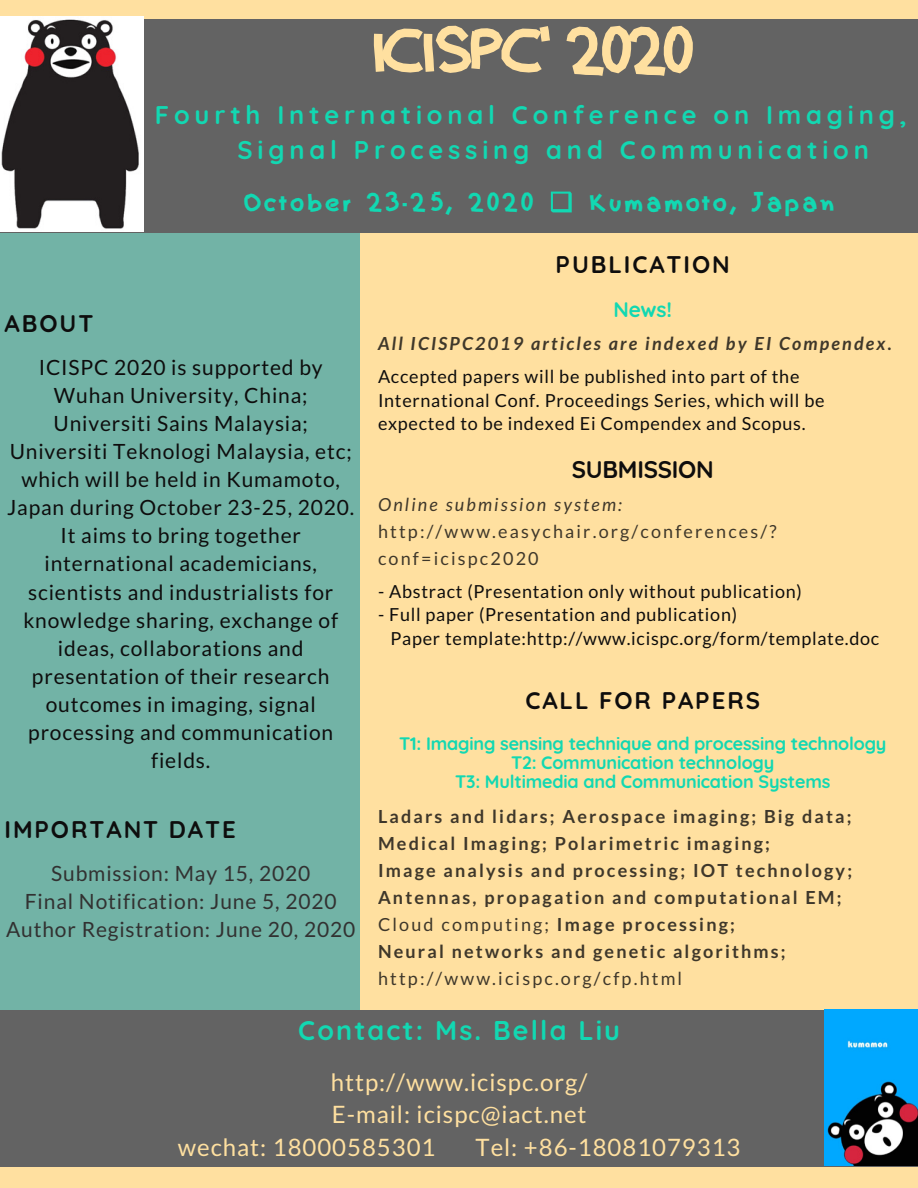
<style>
.page{position:relative;width:918px;height:1188px;background:#636363}
.page>*{position:absolute;margin:0;border:0;box-sizing:border-box;transform-origin:0 0}
.t1{font:64.5px "Aka Acid GR Collage";color:#ffe0a0}
.t2{font:700 27px "Quicksand";letter-spacing:.08em;color:#12d8b2}
.t3{font:700 25.5px/34.8px "Quicksand";letter-spacing:.19em;color:#12d8b2}
.t4{font:25.5px "Aka Acid GR Collage";letter-spacing:.19em;color:#12d8b2}
.t5{font:24px "Lato";letter-spacing:.04em;color:#ffe0a0}
.t6{font:700 24px "Quicksand";letter-spacing:.08em;color:#0e0d0d}
.t7{font:700 24px "Quicksand";letter-spacing:-.01em;color:#0e0d0d}
.t8{font:21px/28.2px "Lato";letter-spacing:.04em;color:#0e0d0d;text-align:center}
.t9{font:21px/28.2px "Lato";letter-spacing:.04em;color:#323131;text-align:center}
.t10{font:700 21px "Quicksand";color:#12d8b2}
.t11{font:18px/23.7px "Lato";letter-spacing:.04em;color:#0e0d0d}
.t12{font:700 18px/27px "Lato";letter-spacing:.12em;color:#0e0d0d}
.t13{font:700 18px/19.2px "Quicksand";letter-spacing:-.01em;color:#12d8b2;text-align:center}
.t14{font:18px/27px "Lato";letter-spacing:.12em;color:#0e0d0d}
.t15{font:italic 700 18px "Lato";letter-spacing:.12em;color:#0e0d0d}
.t16{font:italic 18px "Lato";letter-spacing:.12em;color:#0e0d0d}
.s1{font-family:"DejaVu Sans";color:rgb(0 0 0/0)}
.s2{font-weight:400}
</style>
<div class="page">
<div style="left:0;top:233px;width:918px;height:776px;background:#ffe0a0"></div>
<div style="left:0;top:233px;width:360px;height:776px;background:#72b3a6"></div>
<div style="left:0;top:0;width:918px;height:19px;background:#ffe0a0"></div>
<div style="left:0;top:1167px;width:918px;height:21px;background:#ffe0a0"></div>
<img style="left:0;top:17px;width:144px;height:215px">
<img style="left:825px;top:1009px;width:93px;height:156px">
<svg style="left:551px;top:192px;width:21px;height:20px"></svg>
<h1 class="t1" style="left:371px;top:17px;width:321px">ICISPC' 2020</h1>
<p class="t3" style="left:238px;top:97px;width:671px;text-indent:-83px">Fourth International Conference on Imaging,<br>Signal Processing and Communication</p>
<p class="t4" style="left:243px;top:189px;width:591px">October 23-25, 2020 <span class="s1">❑</span> Kumamoto, Japan</p>
<p class="t6" style="left:4px;top:308px;width:90px">ABOUT</p>
<p class="t8" style="left:7px;top:352px;width:349px">ICISPC 2020 is supported by<br>Wuhan University, China;<br>Universiti Sains Malaysia;<br>Universiti Teknologi Malaysia, etc; which will be held in Kumamoto,<br>Japan during October 23-25, 2020.<br>It aims to bring together international academicians, scientists and industrialists for knowledge sharing, exchange of ideas, collaborations and presentation of their research outcomes in imaging, signal processing and communication fields.</p>
<p class="t6" style="left:4px;top:814px;width:233px">IMPORTANT DATE</p>
<p class="t9" style="left:6px;top:859px;width:351px">Submission: May 15, 2020<br>Final Notification: June 5, 2020<br>Author Registration: June 20, 2020</p>
<p class="t6" style="left:556px;top:249px;width:176px">PUBLICATION</p>
<p class="t10" style="left:613px;top:296px;width:60px">News!</p>
<p class="t15" style="left:378px;top:332px;width:515px">All ICISPC2019 articles are indexed by EI Compendex.</p>
<p class="t11" style="left:378px;top:364px;width:448px">Accepted papers will be published into part of the<br>International Conf. Proceedings Series, which will be expected to be indexed Ei Compendex and Scopus.</p>
<p class="t7" style="left:572px;top:454px;width:144px">SUBMISSION</p>
<p class="t16" style="left:378px;top:494px;width:246px">Online submission system:</p>
<p class="t14" style="left:378px;top:518px;width:400px">http://www.easychair.org/conferences/? conf=icispc2020</p>
<p class="t11" style="left:378px;top:579px;width:425px">- Abstract (Presentation only without publication)</p>
<p class="t11" style="left:391px;top:603px;width:490px;text-indent:-13px">- Full paper (Presentation and publication)<br>Paper template:http://www.icispc.org/form/template.doc</p>
<p class="t6" style="left:525px;top:685px;width:236px">CALL FOR PAPERS</p>
<p class="t13" style="left:399px;top:734px;width:489px">T1: Imaging sensing technique and processing technology<br>T2: Communication technology<br>T3: Multimedia and Communication Systems</p>
<p class="t12" style="left:378px;top:802px;width:476px">Ladars and lidars; Aerospace imaging; Big data; Medical Imaging; Polarimetric imaging;<br>Image analysis and processing; IOT technology; Antennas, propagation and computational EM; <span class="s2">Cloud computing;</span> Image processing;<br>Neural networks and genetic algorithms;</p>
<p class="t14" style="left:378px;top:964px;width:306px">http://www.icispc.org/cfp.html</p>
<p class="t2" style="left:298px;top:1013px;width:323px">Contact: Ms. Bella Liu</p>
<p class="t5" style="left:331px;top:1067px;width:258px">http://www.icispc.org/</p>
<p class="t5" style="left:332px;top:1099px;width:256px">E-mail: icispc@iact.net</p>
<p class="t5" style="left:178px;top:1132px;width:259px">wechat: 18000585301</p>
<p class="t5" style="left:476px;top:1132px;width:266px">Tel: +86-18081079313</p>
</div>
